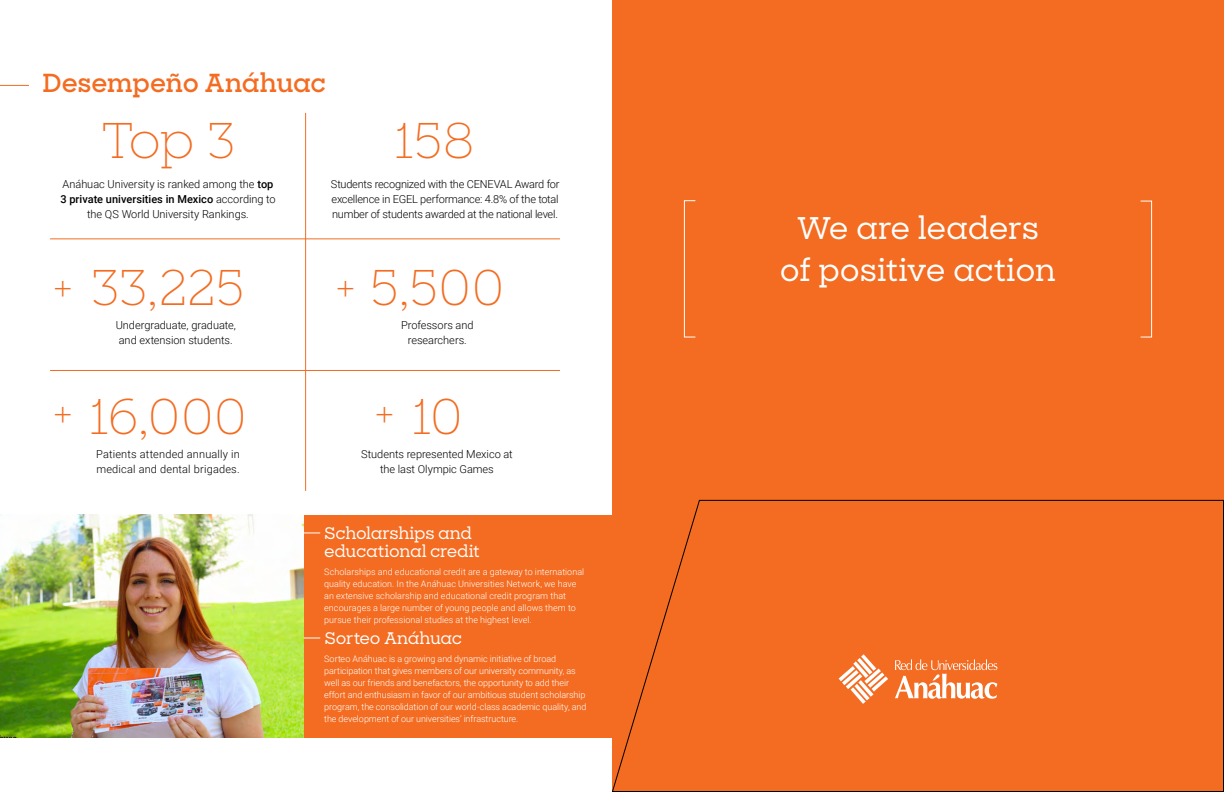
<style>
.page{position:relative;width:1224px;height:792px;background:#fff}
.page>*{position:absolute;margin:0;border:0;box-sizing:border-box;transform-origin:0 0}
.t1{font:300 48px "Sharp Slab";letter-spacing:-.01em;color:#f36c21}
.t2{font:500 30px/42px "Sharp Slab";letter-spacing:-.015em;color:#fff;text-align:center}
.t3{font:600 25px "Sharp Slab";letter-spacing:-.01em;color:#f36c21}
.t4{font:500 16px/18px "Sharp Slab";letter-spacing:-.02em;color:#fff}
.t5{font:300 11px/15px "Roboto";letter-spacing:-.005em;color:#000;text-align:center}
.t6{font:300 11px/15px "Roboto";letter-spacing:.015em;color:#000}
.t7{font:300 9px/12px "Roboto";color:#fff}
.s1{font-weight:500}
.s2{font-size:42px}
</style>
<div class="page">
<div style="left:612px;top:0;width:612px;height:792px;background:#f36c21"></div>
<div style="left:300px;top:515px;width:312px;height:223px;background:#f36c21"></div>
<img style="left:0;top:515px;width:304px;height:223px">
<svg style="left:0;top:85px;width:29px;height:1px"></svg>
<hr style="left:305px;top:113px;width:1px;height:378px;background:#f36c21">
<hr style="left:50px;top:370px;width:510px;height:1px;background:#f36c21">
<hr style="left:50px;top:238px;width:510px;height:1px;background:#f36c21">
<svg style="left:304px;top:533px;width:16px;height:1px"></svg>
<svg style="left:304px;top:638px;width:16px;height:1px"></svg>
<svg style="left:611px;top:499px;width:613px;height:293px"></svg>
<svg style="left:684px;top:200px;width:468px;height:138px"></svg>
<svg style="left:839px;top:654px;width:49px;height:50px"></svg>
<svg style="left:895px;top:659px;width:102px;height:40px"></svg>
<h3 class="t3" style="left:43px;top:65px;width:285px">Desempeño Anáhuac</h3>
<h1 class="t1" style="left:101px;top:107px;width:136px">Top 3</h1>
<p class="t5" style="left:60px;top:176px;width:217px">Anáhuac University is ranked among the <span class="s1">top<br>3 private universities in Mexico</span> according to the QS World University Rankings.</p>
<h1 class="t1" style="left:53px;top:254px;width:194px"><span class="s2">+</span> 33,225</h1>
<p class="t5" style="left:116px;top:317px;width:122px;text-align:left">Undergraduate, graduate, and extension students.</p>
<h1 class="t1" style="left:53px;top:383px;width:196px"><span class="s2">+</span> 16,000</h1>
<p class="t6" style="left:96px;top:446px;width:145px">Patients attended annually in medical and dental brigades.</p>
<h1 class="t1" style="left:394px;top:107px;width:82px">158</h1>
<p class="t5" style="left:331px;top:176px;width:230px;text-align:justify">Students recognized with the CENEVAL Award for excellence in EGEL performance: 4.8% of the total number of students awarded at the national level.</p>
<h1 class="t1" style="left:335px;top:254px;width:171px"><span class="s2">+</span> 5,500</h1>
<p class="t5" style="left:401px;top:317px;width:74px">Professors and researchers.</p>
<h1 class="t1" style="left:374px;top:383px;width:90px"><span class="s2">+</span> 10</h1>
<p class="t5" style="left:361px;top:446px;width:153px">Students represented Mexico at the last Olympic Games</p>
<h3 class="t4" style="left:324px;top:524px;width:157px">Scholarships and educational credit</h3>
<p class="t7" style="left:324px;top:565px;width:262px">Scholarships and educational credit are a gateway to international quality education. In the Anáhuac Universities Network, we have an extensive scholarship and educational credit program that encourages a large number of young people and allows them to pursue their professional studies at the highest level.</p>
<h3 class="t4" style="left:325px;top:629px;width:139px">Sorteo Anáhuac</h3>
<p class="t7" style="left:324px;top:652px;width:264px">Sorteo Anáhuac is a growing and dynamic initiative of broad participation that gives members of our university community, as well as our friends and benefactors, the opportunity to add their effort and enthusiasm in favor of our ambitious student scholarship program, the consolidation of our world-class academic quality, and the development of our universities’ infrastructure.</p>
<h2 class="t2" style="left:780px;top:206px;width:278px">We are leaders of positive action</h2>
</div>
